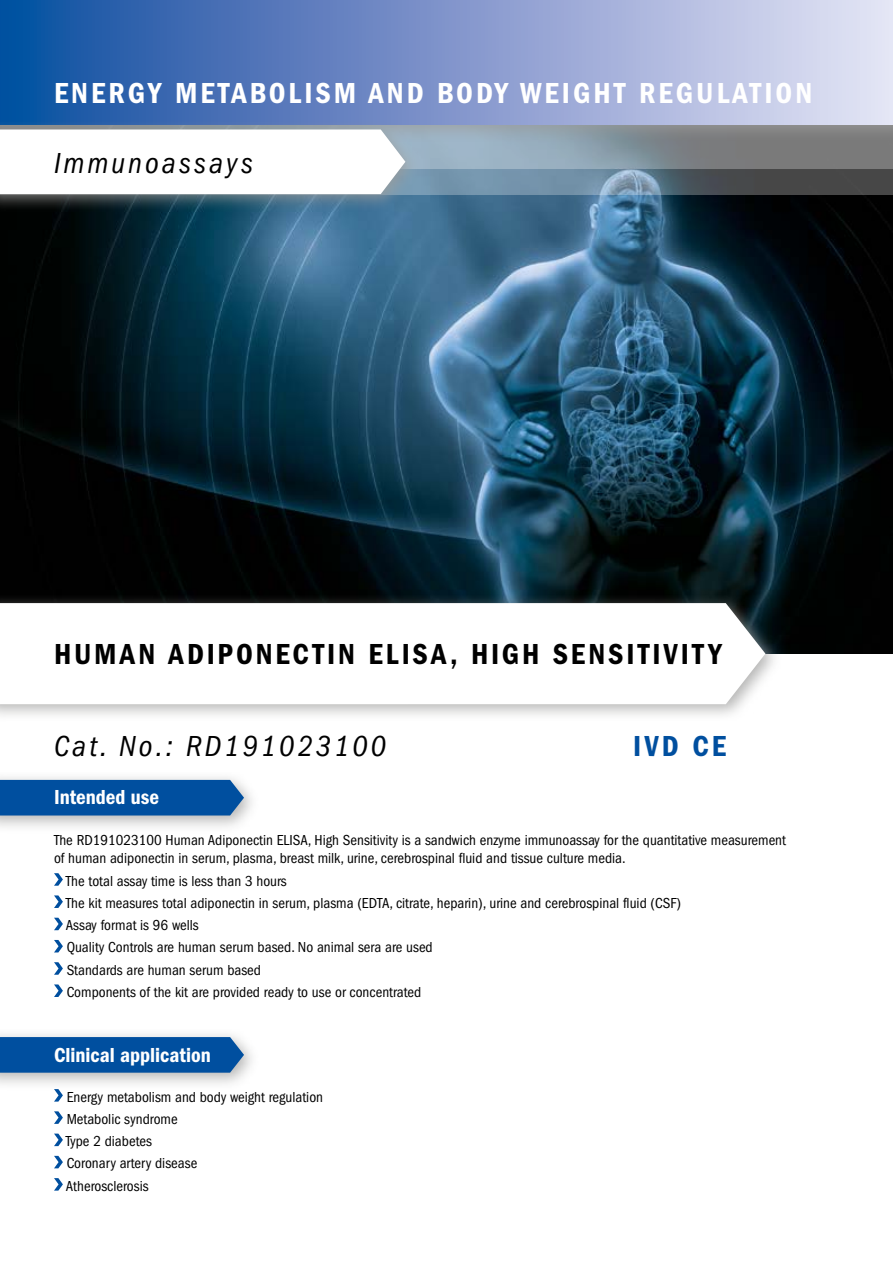
<style>
.page{position:relative;width:893px;height:1263px;background:#fff}
.page>*{position:absolute;margin:0;border:0;box-sizing:border-box;transform-origin:0 0}
.t1{font:30px "ITC Franklin Gothic Std Dm Cd";letter-spacing:.1em;color:#fff}
.t2{font:30px "ITC Franklin Gothic Std Dm Cd";letter-spacing:.1em;color:#000}
.t3{font:italic condensed 30px "ITC Franklin Gothic Std";letter-spacing:.1em;color:#000}
.t4{font:30px "ITC Franklin Gothic Std Dm Cd";color:#004f9f}
.t5{font:21px "ITC Franklin Gothic Std Dm Cd";color:#fff}
.t6{font:condensed 15px/22.2px "ITC Franklin Gothic Std";color:#000}
</style>
<div class="page">
<div style="left:0;top:1028px;width:261px;height:63px;background:#9d9d9c;opacity:.75"></div>
<svg style="left:0;top:1037px;width:244px;height:36px;background:#0754a1"></svg>
<div style="left:0;top:771px;width:261px;height:63px;background:#9d9d9c;opacity:.75"></div>
<div style="left:0;top:780px;width:244px;height:35px;background:#004f9f"></div>
<img style="left:0;top:194px;width:893px;height:460px">
<svg style="left:422px;top:142px;width:471px;height:52px;background:#74828d"></svg>
<div style="left:0;top:0;width:893px;height:142px;background:#9d9d9c;opacity:.75"></div>
<svg style="left:0;top:0;width:893px;height:124px;background:#7d97cb"></svg>
<div style="left:0;top:120px;width:422px;height:93px;background:#9d9d9c;opacity:.75"></div>
<svg style="left:0;top:129px;width:405px;height:65px"></svg>
<svg style="left:54px;top:873px;width:9px;height:13px"></svg>
<svg style="left:54px;top:895px;width:9px;height:13px"></svg>
<svg style="left:54px;top:918px;width:9px;height:12px"></svg>
<svg style="left:54px;top:940px;width:9px;height:12px"></svg>
<svg style="left:54px;top:962px;width:9px;height:13px"></svg>
<svg style="left:54px;top:984px;width:9px;height:13px"></svg>
<svg style="left:54px;top:1089px;width:9px;height:12px"></svg>
<svg style="left:54px;top:1111px;width:9px;height:13px"></svg>
<svg style="left:54px;top:1133px;width:9px;height:13px"></svg>
<svg style="left:54px;top:1156px;width:9px;height:12px"></svg>
<svg style="left:54px;top:1178px;width:9px;height:12px"></svg>
<div style="left:0;top:594px;width:782px;height:128px;background:#9d9d9c;opacity:.75"></div>
<svg style="left:0;top:603px;width:765px;height:101px"></svg>
<h1 class="t1" style="left:54px;top:76px;width:760px">ENERGY METABOLISM AND BODY WEIGHT REGULATION</h1>
<h1 class="t3" style="left:54px;top:146px;width:201px">Immunoassays</h1>
<h1 class="t2" style="left:54px;top:636px;width:669px">HUMAN ADIPONECTIN ELISA, HIGH SENSITIVITY</h1>
<h1 class="t3" style="left:54px;top:729px;width:333px">Cat. No.: RD191023100</h1>
<h1 class="t4" style="left:633px;top:728px;width:94px">IVD CE</h1>
<h2 class="t5" style="left:54px;top:785px;width:107px">Intended use</h2>
<p class="t6" style="left:54px;top:831px;width:733px;line-height:18px">The RD191023100 Human Adiponectin ELISA, High Sensitivity is a sandwich enzyme immunoassay for the quantitative measurement of human adiponectin in serum, plasma, breast milk, urine, cerebrospinal fluid and tissue culture media.</p>
<p class="t6" style="left:66px;top:870px;width:617px">The total assay time is less than 3 hours<br>The kit measures total adiponectin in serum, plasma (EDTA, citrate, heparin), urine and cerebrospinal fluid (CSF)<br>Assay format is 96 wells<br>Quality Controls are human serum based. No animal sera are used<br>Standards are human serum based<br>Components of the kit are provided ready to use or concentrated</p>
<h2 class="t5" style="left:54px;top:1043px;width:158px">Clinical application</h2>
<p class="t6" style="left:66px;top:1085px;width:259px">Energy metabolism and body weight regulation<br>Metabolic syndrome<br>Type 2 diabetes<br>Coronary artery disease<br>Atherosclerosis</p>
</div>
